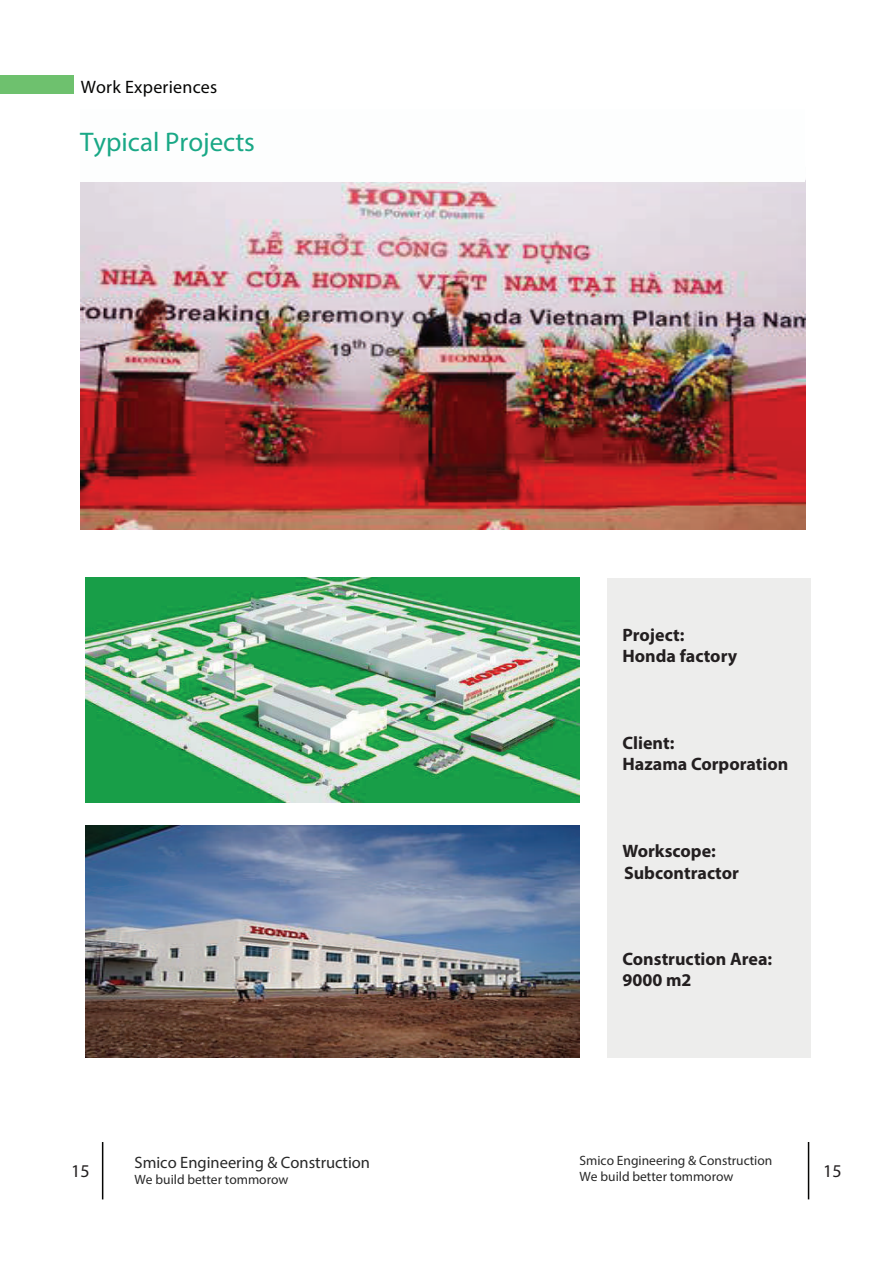
<style>
.page{position:relative;width:893px;height:1263px;background:#fff}
.page>*{position:absolute;margin:0;border:0;box-sizing:border-box;transform-origin:0 0}
.t1{font:27px "Myriad Pro";color:#19a886}
.t2{font:700 18px/21.6px "Myriad Pro";color:#231f20}
.t3{font:18px "Myriad Pro";letter-spacing:.015em;color:#050504}
.t4{font:18px "Myriad Pro";color:#231f20}
.t5{font:16.5px "Myriad Pro";color:#282828}
.t6{font:13.5px/16.2px "Myriad Pro";color:#282828}
</style>
<div class="page">
<img style="left:81px;top:182px;width:724px;height:348px">
<hr style="left:102px;top:1142px;width:1px;height:57px;background:#050504">
<hr style="left:808px;top:1142px;width:1px;height:57px;background:#050504">
<div style="left:0;top:75px;width:74px;height:18px;background:#6ec16e"></div>
<img style="left:85px;top:825px;width:495px;height:233px">
<img style="left:85px;top:578px;width:495px;height:224px">
<div style="left:607px;top:578px;width:203px;height:480px;background:#ededec"></div>
<p class="t3" style="left:81px;top:76px;width:138px">Work Experiences</p>
<h1 class="t1" style="left:80px;top:125px;width:176px">Typical Projects</h1>
<p class="t2" style="left:622px;top:623px;width:116px">Project:<br>Honda factory</p>
<p class="t2" style="left:622px;top:731px;width:167px">Client:<br>Hazama Corporation</p>
<p class="t2" style="left:622px;top:839px;width:95px">Workscope:</p>
<p class="t2" style="left:624px;top:861px;width:116px">Subcontractor</p>
<p class="t2" style="left:622px;top:947px;width:151px">Construction Area:<br>9000 m2</p>
<p class="t6" style="left:580px;top:1152px;width:194px">Smico Engineering &amp; Construction<br>We build better tommorow</p>
<p class="t5" style="left:135px;top:1152px;width:237px">Smico Engineering &amp; Construction</p>
<p class="t6" style="left:135px;top:1171px;width:155px">We build better tommorow</p>
<p class="t4" style="left:71px;top:1159px;width:20px">15</p>
<p class="t4" style="left:823px;top:1159px;width:20px">15</p>
</div>
